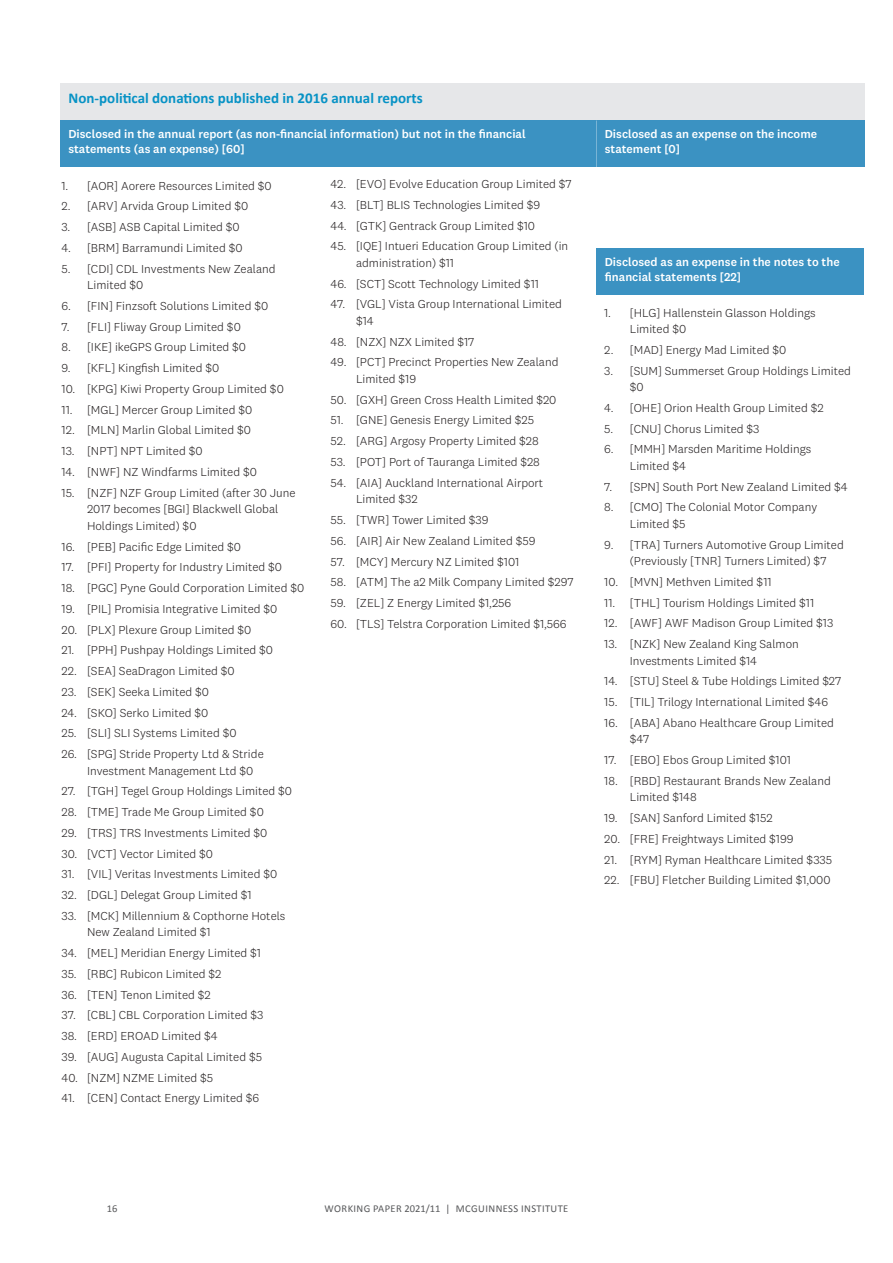
<style>
.page{position:relative;width:893px;height:1263px;background:#fff}
.page>*{position:absolute;margin:0;border:0;box-sizing:border-box;transform-origin:0 0}
.t1{font:700 15px "Calibri";color:#0792c5}
.t2{font:300 12px/16.5px "National 2";color:#231f20}
.t3{font:500 12px/14.4px "National 2";color:#fff}
.t4{font:10.5px "Calibri";letter-spacing:.04em;color:#57585a}
</style>
<div class="page">
<div style="left:60px;top:83px;width:805px;height:38px;background:#e6e7e9"></div>
<div style="left:596px;top:121px;width:269px;height:46px;background:#3b92c2"></div>
<div style="left:596px;top:249px;width:268px;height:46px;background:#3b92c2"></div>
<div style="left:60px;top:121px;width:535px;height:46px;background:#3b92c2"></div>
<p class="t1" style="left:69px;top:87px;width:356px">Non-political donations published in 2016 annual reports</p>
<p class="t3" style="left:68px;top:127px;width:459px">Disclosed in the annual report (as non-financial information) but not in the financial statements (as an expense) [60]</p>
<p class="t2" style="left:62px;top:177px;width:212px">1. [AOR] Aorere Resources Limited $0</p>
<p class="t2" style="left:62px;top:198px;width:188px">2. [ARV] Arvida Group Limited $0</p>
<p class="t2" style="left:62px;top:219px;width:180px">3. [ASB] ASB Capital Limited $0</p>
<p class="t2" style="left:62px;top:239px;width:183px">4. [BRM] Barramundi Limited $0</p>
<p class="t2" style="left:87px;top:260px;width:190px;text-indent:-26px">5. [CDI] CDL Investments New Zealand<br>Limited $0</p>
<p class="t2" style="left:62px;top:297px;width:208px">6. [FIN] Finzsoft Solutions Limited $0</p>
<p class="t2" style="left:62px;top:318px;width:181px">7. [FLI] Fliway Group Limited $0</p>
<p class="t2" style="left:62px;top:339px;width:186px">8. [IKE] ikeGPS Group Limited $0</p>
<p class="t2" style="left:62px;top:360px;width:159px">9. [KFL] Kingfish Limited $0</p>
<p class="t2" style="left:62px;top:380px;width:224px">10. [KPG] Kiwi Property Group Limited $0</p>
<p class="t2" style="left:62px;top:401px;width:192px">11. [MGL] Mercer Group Limited $0</p>
<p class="t2" style="left:62px;top:422px;width:191px">12. [MLN] Marlin Global Limited $0</p>
<p class="t2" style="left:62px;top:443px;width:143px">13. [NPT] NPT Limited $0</p>
<p class="t2" style="left:62px;top:463px;width:197px">14. [NWF] NZ Windfarms Limited $0</p>
<p class="t2" style="left:87px;top:484px;width:210px;text-indent:-26px">15. [NZF] NZF Group Limited (after 30 June<br>2017 becomes [BGI] Blackwell Global<br>Holdings Limited) $0</p>
<p class="t2" style="left:62px;top:538px;width:181px">16. [PEB] Pacific Edge Limited $0</p>
<p class="t2" style="left:62px;top:559px;width:222px">17. [PFI] Property for Industry Limited $0</p>
<p class="t2" style="left:62px;top:579px;width:244px">18. [PGC] Pyne Gould Corporation Limited $0</p>
<p class="t2" style="left:62px;top:600px;width:217px">19. [PIL] Promisia Integrative Limited $0</p>
<p class="t2" style="left:62px;top:621px;width:191px">20. [PLX] Plexure Group Limited $0</p>
<p class="t2" style="left:62px;top:642px;width:213px">21. [PPH] Pushpay Holdings Limited $0</p>
<p class="t2" style="left:62px;top:662px;width:175px">22. [SEA] SeaDragon Limited $0</p>
<p class="t2" style="left:62px;top:683px;width:149px">23. [SEK] Seeka Limited $0</p>
<p class="t2" style="left:62px;top:704px;width:148px">24. [SKO] Serko Limited $0</p>
<p class="t2" style="left:62px;top:725px;width:177px">25. [SLI] SLI Systems Limited $0</p>
<p class="t2" style="left:87px;top:745px;width:178px;text-indent:-26px">26. [SPG] Stride Property Ltd &amp; Stride<br>Investment Management Ltd $0</p>
<p class="t2" style="left:62px;top:783px;width:232px">27. [TGH] Tegel Group Holdings Limited $0</p>
<p class="t2" style="left:62px;top:804px;width:204px">28. [TME] Trade Me Group Limited $0</p>
<p class="t2" style="left:62px;top:824px;width:207px">29. [TRS] TRS Investments Limited $0</p>
<p class="t2" style="left:62px;top:845px;width:153px">30. [VCT] Vector Limited $0</p>
<p class="t2" style="left:62px;top:866px;width:217px">31. [VIL] Veritas Investments Limited $0</p>
<p class="t2" style="left:62px;top:887px;width:192px">32. [DGL] Delegat Group Limited $1</p>
<p class="t2" style="left:87px;top:907px;width:200px;text-indent:-26px">33. [MCK] Millennium &amp; Copthorne Hotels<br>New Zealand Limited $1</p>
<p class="t2" style="left:62px;top:945px;width:201px">34. [MEL] Meridian Energy Limited $1</p>
<p class="t2" style="left:62px;top:965px;width:161px">35. [RBC] Rubicon Limited $2</p>
<p class="t2" style="left:62px;top:986px;width:151px">36. [TEN] Tenon Limited $2</p>
<p class="t2" style="left:62px;top:1007px;width:203px">37. [CBL] CBL Corporation Limited $3</p>
<p class="t2" style="left:62px;top:1028px;width:158px">38. [ERD] EROAD Limited $4</p>
<p class="t2" style="left:62px;top:1048px;width:202px">39. [AUG] Augusta Capital Limited $5</p>
<p class="t2" style="left:62px;top:1069px;width:153px">40. [NZM] NZME Limited $5</p>
<p class="t2" style="left:62px;top:1090px;width:199px">41. [CEN] Contact Energy Limited $6</p>
<p class="t2" style="left:331px;top:176px;width:243px">42. [EVO] Evolve Education Group Limited $7</p>
<p class="t2" style="left:331px;top:196px;width:211px">43. [BLT] BLIS Technologies Limited $9</p>
<p class="t2" style="left:331px;top:217px;width:206px">44. [GTK] Gentrack Group Limited $10</p>
<p class="t2" style="left:356px;top:238px;width:214px;text-indent:-26px">45. [IQE] Intueri Education Group Limited (in administration) $11</p>
<p class="t2" style="left:331px;top:275px;width:210px">46. [SCT] Scott Technology Limited $11</p>
<p class="t2" style="left:356px;top:296px;width:208px;text-indent:-26px">47. [VGL] Vista Group International Limited $14</p>
<p class="t2" style="left:331px;top:333px;width:145px">48. [NZX] NZX Limited $17</p>
<p class="t2" style="left:356px;top:354px;width:204px;text-indent:-26px">49. [PCT] Precinct Properties New Zealand<br>Limited $19</p>
<p class="t2" style="left:331px;top:391px;width:227px">50. [GXH] Green Cross Health Limited $20</p>
<p class="t2" style="left:331px;top:412px;width:205px">51. [GNE] Genesis Energy Limited $25</p>
<p class="t2" style="left:331px;top:433px;width:210px">52. [ARG] Argosy Property Limited $28</p>
<p class="t2" style="left:331px;top:453px;width:211px">53. [POT] Port of Tauranga Limited $28</p>
<p class="t2" style="left:356px;top:474px;width:189px;text-indent:-26px">54. [AIA] Auckland International Airport<br>Limited $32</p>
<p class="t2" style="left:331px;top:511px;width:160px">55. [TWR] Tower Limited $39</p>
<p class="t2" style="left:331px;top:532px;width:206px">56. [AIR] Air New Zealand Limited $59</p>
<p class="t2" style="left:331px;top:553px;width:190px">57. [MCY] Mercury NZ Limited $101</p>
<p class="t2" style="left:331px;top:574px;width:244px">58. [ATM] The a2 Milk Company Limited $297</p>
<p class="t2" style="left:331px;top:594px;width:182px">59. [ZEL] Z Energy Limited $1,256</p>
<p class="t2" style="left:331px;top:615px;width:238px">60. [TLS] Telstra Corporation Limited $1,566</p>
<p class="t3" style="left:605px;top:127px;width:214px">Disclosed as an expense on the income statement [0]</p>
<p class="t3" style="left:605px;top:255px;width:236px">Disclosed as an expense in the notes to the financial statements [22]</p>
<p class="t2" style="left:630px;top:304px;width:187px;text-indent:-26px">1. [HLG] Hallenstein Glasson Holdings<br>Limited $0</p>
<p class="t2" style="left:604px;top:341px;width:183px">2. [MAD] Energy Mad Limited $0</p>
<p class="t2" style="left:630px;top:362px;width:223px;text-indent:-26px">3. [SUM] Summerset Group Holdings Limited $0</p>
<p class="t2" style="left:604px;top:399px;width:221px">4. [OHE] Orion Health Group Limited $2</p>
<p class="t2" style="left:604px;top:420px;width:157px">5. [CNU] Chorus Limited $3</p>
<p class="t2" style="left:630px;top:441px;width:183px;text-indent:-26px">6. [MMH] Marsden Maritime Holdings<br>Limited $4</p>
<p class="t2" style="left:604px;top:478px;width:245px">7. [SPN] South Port New Zealand Limited $4</p>
<p class="t2" style="left:630px;top:499px;width:189px;text-indent:-26px">8. [CMO] The Colonial Motor Company<br>Limited $5</p>
<p class="t2" style="left:630px;top:536px;width:216px;text-indent:-26px">9. [TRA] Turners Automotive Group Limited (Previously [TNR] Turners Limited) $7</p>
<p class="t2" style="left:604px;top:573px;width:169px">10. [MVN] Methven Limited $11</p>
<p class="t2" style="left:604px;top:594px;width:212px">11. [THL] Tourism Holdings Limited $11</p>
<p class="t2" style="left:604px;top:615px;width:231px">12. [AWF] AWF Madison Group Limited $13</p>
<p class="t2" style="left:630px;top:636px;width:170px;text-indent:-26px">13. [NZK] New Zealand King Salmon<br>Investments Limited $14</p>
<p class="t2" style="left:604px;top:673px;width:238px">14. [STU] Steel &amp; Tube Holdings Limited $27</p>
<p class="t2" style="left:604px;top:694px;width:225px">15. [TIL] Trilogy International Limited $46</p>
<p class="t2" style="left:630px;top:714px;width:206px;text-indent:-26px">16. [ABA] Abano Healthcare Group Limited $47</p>
<p class="t2" style="left:604px;top:752px;width:188px">17. [EBO] Ebos Group Limited $101</p>
<p class="t2" style="left:630px;top:772px;width:203px;text-indent:-26px">18. [RBD] Restaurant Brands New Zealand<br>Limited $148</p>
<p class="t2" style="left:604px;top:810px;width:170px">19. [SAN] Sanford Limited $152</p>
<p class="t2" style="left:604px;top:830px;width:191px">20. [FRE] Freightways Limited $199</p>
<p class="t2" style="left:604px;top:851px;width:229px">21. [RYM] Ryman Healthcare Limited $335</p>
<p class="t2" style="left:604px;top:872px;width:228px">22. [FBU] Fletcher Building Limited $1,000</p>
<p class="t4" style="left:107px;top:1201px;width:12px">16</p>
<p class="t4" style="left:325px;top:1201px;width:245px">WORKING PAPER 2021/11 | MCGUINNESS INSTITUTE</p>
</div>
